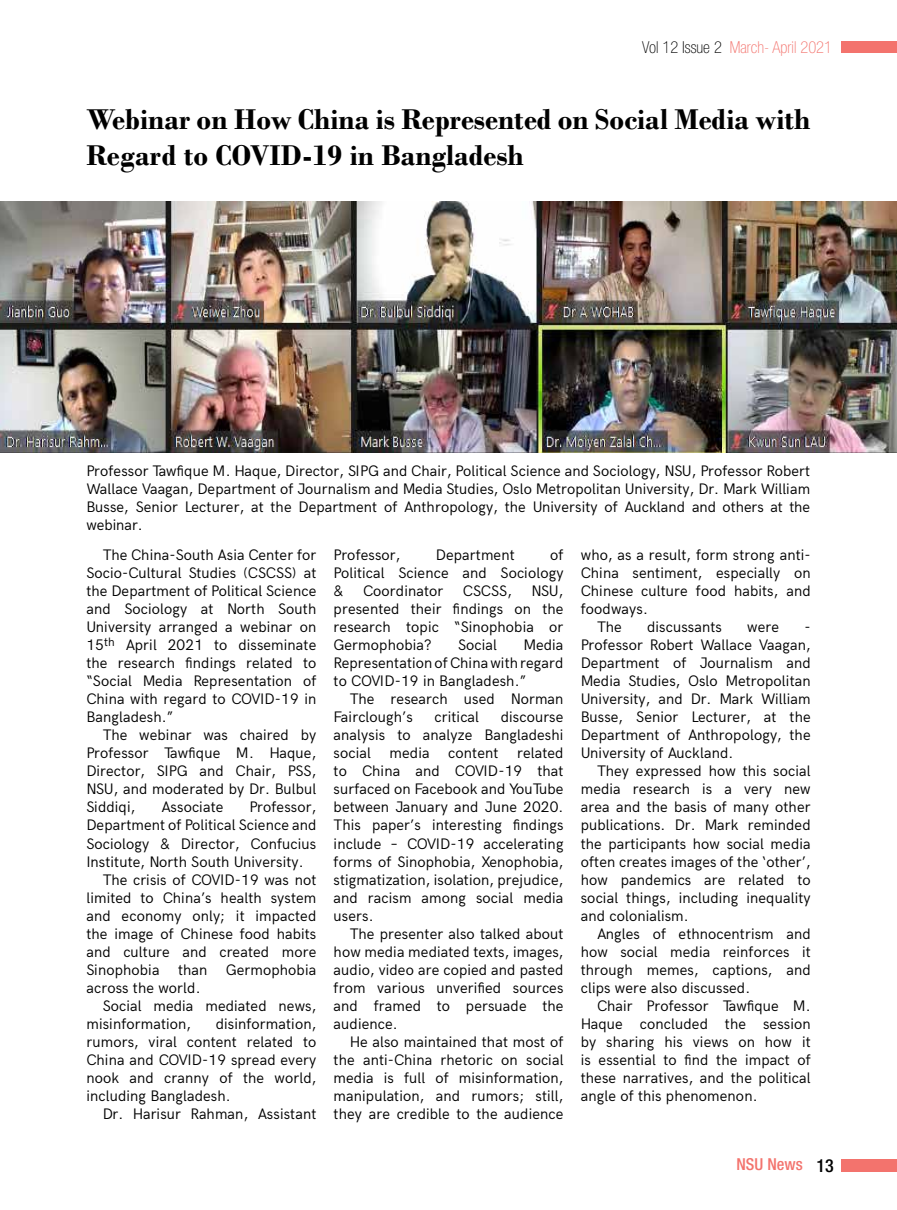
<style>
.page{position:relative;width:897px;height:1210px;background:#fff}
.page>*{position:absolute;margin:0;border:0;box-sizing:border-box;transform-origin:0 0}
.t1{font:700 30px/36px "Bodoni";color:#000}
.t2{font:100 condensed 16.5px "Helvetica Neue LT Pro";color:#f3736d}
.t3{font:500 condensed 16.5px "Helvetica Neue LT Pro";color:#f3736d}
.t4{font:15px/18px "Acari Sans";letter-spacing:.01em;color:#000;text-align:justify}
.s1{color:#000}
.s2{font-size:18px;color:#000}
</style>
<div class="page">
<div style="left:840px;top:1158px;width:56px;height:13px;background:#f3736d"></div>
<div style="left:840px;top:41px;width:56px;height:11px;background:#f3736d"></div>
<img style="left:0;top:201px;width:896px;height:252px">
<p class="t2" style="left:642px;top:38px;width:191px"><span class="s1">Vol 12 Issue 2</span> March- April 2021</p>
<h1 class="t1" style="left:86px;top:101px;width:725px">Webinar on How China is Represented on Social Media with<br>Regard to COVID-19 in Bangladesh</h1>
<p class="t4" style="left:86px;top:461px;width:725px">Professor Tawfique M. Haque, Director, SIPG and Chair, Political Science and Sociology, NSU, Professor Robert Wallace Vaagan, Department of Journalism and Media Studies, Oslo Metropolitan University, Dr. Mark William Busse, Senior Lecturer, at the Department of Anthropology, the University of Auckland and others at the webinar.</p>
<p class="t4" style="left:86px;top:545px;width:231px;text-indent:16px">The China-South Asia Center for Socio-Cultural Studies (CSCSS) at the Department of Political Science and Sociology at North South University arranged a webinar on 15<sup>th</sup> April 2021 to disseminate the research findings related to “Social Media Representation of China with regard to COVID-19 in Bangladesh.”</p>
<p class="t4" style="left:86px;top:725px;width:231px;text-indent:16px">The webinar was chaired by Professor Tawfique M. Haque, Director, SIPG and Chair, PSS, NSU, and moderated by Dr. Bulbul Siddiqi,</p>
<p class="t4" style="left:161px;top:797px;width:63px">Associate</p>
<p class="t4" style="left:249px;top:797px;width:68px">Professor,</p>
<p class="t4" style="left:86px;top:815px;width:231px">Department of Political Science and</p>
<p class="t4" style="left:86px;top:833px;width:231px">Sociology &amp; Director, Confucius</p>
<p class="t4" style="left:86px;top:851px;width:219px">Institute, North South University.</p>
<p class="t4" style="left:103px;top:869px;width:215px">The crisis of COVID-19 was not</p>
<p class="t4" style="left:86px;top:887px;width:231px">limited to China’s health system</p>
<p class="t4" style="left:86px;top:905px;width:231px">and economy only; it impacted</p>
<p class="t4" style="left:86px;top:923px;width:231px">the image of Chinese food habits</p>
<p class="t4" style="left:86px;top:941px;width:231px">and culture and created more</p>
<p class="t4" style="left:86px;top:959px;width:231px">Sinophobia than Germophobia</p>
<p class="t4" style="left:86px;top:977px;width:115px">across the world.</p>
<p class="t4" style="left:103px;top:995px;width:215px">Social media mediated news,</p>
<p class="t4" style="left:86px;top:1013px;width:106px">misinformation,</p>
<p class="t4" style="left:86px;top:1013px;width:231px;text-indent:129px">disinformation, rumors, viral content related to China and COVID-19 spread every nook and cranny of the world, including Bangladesh.</p>
<p class="t4" style="left:103px;top:1103px;width:215px">Dr. Harisur Rahman, Assistant</p>
<p class="t4" style="left:333px;top:545px;width:231px;text-indent:216px">of Political Science and Sociology &amp;</p>
<p class="t4" style="left:333px;top:545px;width:68px">Professor,</p>
<p class="t4" style="left:436px;top:545px;width:80px">Department</p>
<p class="t4" style="left:363px;top:581px;width:82px">Coordinator</p>
<p class="t4" style="left:463px;top:581px;width:51px">CSCSS,</p>
<p class="t4" style="left:333px;top:581px;width:231px;text-indent:198px">NSU, presented their findings on the research topic “Sinophobia or Germophobia?</p>
<p class="t4" style="left:458px;top:635px;width:40px">Social</p>
<p class="t4" style="left:333px;top:635px;width:231px;text-indent:190px">Media Representation of China with regard to COVID-19 in Bangladesh.”</p>
<p class="t4" style="left:333px;top:689px;width:231px;text-indent:16px">The research used Norman<br>Fairclough’s</p>
<p class="t4" style="left:333px;top:707px;width:231px;text-indent:167px">discourse analysis to analyze Bangladeshi social media content related to China and COVID-19 that surfaced on Facebook and YouTube between January and June 2020.<br>This paper’s interesting findings include – COVID-19 accelerating forms of Sinophobia, Xenophobia, stigmatization, isolation, prejudice, and racism among social media users.</p>
<p class="t4" style="left:333px;top:923px;width:231px;text-indent:16px">The presenter also talked about how media mediated texts, images, audio, video are copied and pasted from various unverified sources and framed to persuade the audience.</p>
<p class="t4" style="left:333px;top:1031px;width:231px;text-indent:16px">He also maintained that most of the anti-China rhetoric on social media is full of misinformation, manipulation, and rumors; still, they are credible to the audience</p>
<p class="t4" style="left:434px;top:707px;width:46px">critical</p>
<p class="t4" style="left:580px;top:545px;width:231px">who, as a result, form strong anti-</p>
<p class="t4" style="left:580px;top:563px;width:231px">China sentiment, especially on</p>
<p class="t4" style="left:580px;top:581px;width:231px">Chinese culture food habits, and</p>
<p class="t4" style="left:580px;top:599px;width:69px">foodways.</p>
<p class="t4" style="left:597px;top:617px;width:26px">The</p>
<p class="t4" style="left:647px;top:617px;width:76px">discussants</p>
<p class="t4" style="left:747px;top:617px;width:33px">were</p>
<p class="t4" style="left:580px;top:617px;width:231px;text-indent:224px">- Professor Robert Wallace Vaagan, Department of Journalism and Media Studies, Oslo Metropolitan University, and Dr. Mark William Busse, Senior Lecturer, at the Department of Anthropology, the University of Auckland.</p>
<p class="t4" style="left:580px;top:761px;width:231px;text-indent:16px">They expressed how this social media research is a very new area and the basis of many other publications. Dr. Mark reminded the participants how social media often creates images of the ‘other’, how pandemics are related to social things, including inequality and colonialism.</p>
<p class="t4" style="left:580px;top:923px;width:231px;text-indent:16px">Angles of ethnocentrism and how social media reinforces it through memes, captions, and clips were also discussed.</p>
<p class="t4" style="left:580px;top:995px;width:231px;text-indent:16px">Chair Professor Tawfique M.<br>Haque concluded the session by sharing his views on how it is essential to find the impact of these narratives, and the political angle of this phenomenon.</p>
<p class="t3" style="left:736px;top:1154px;width:99px">NSU News <span class="s2">13</span></p>
</div>
